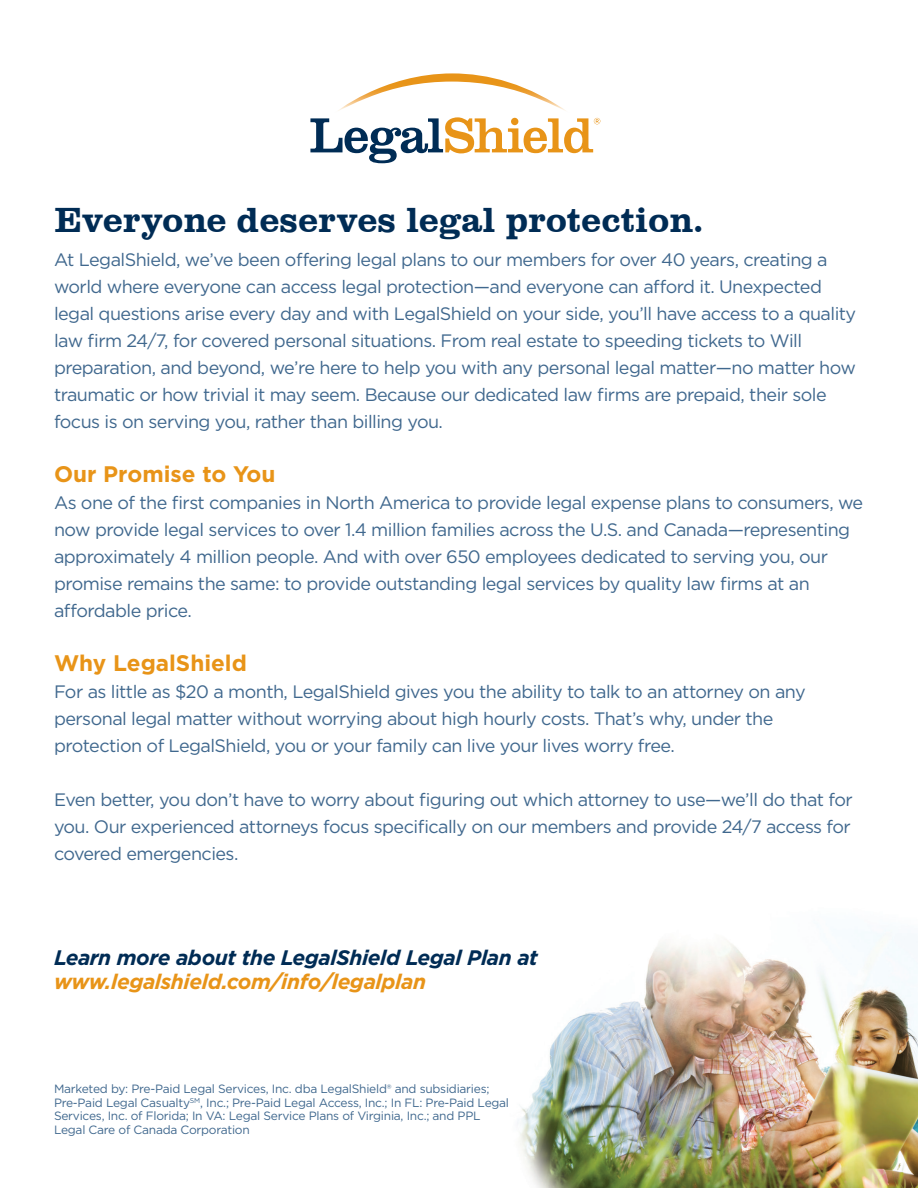
<style>
.page{position:relative;width:918px;height:1188px;background:#fff}
.page>*{position:absolute;margin:0;border:0;box-sizing:border-box;transform-origin:0 0}
.t1{font:35.85px "Clarendon";color:#002c55}
.t2{font:700 22.5px "Gotham";color:#e89418}
.t3{font:italic 700 21px "Gotham";letter-spacing:-.02em;color:#002c55}
.t4{font:italic 700 21px "Gotham";letter-spacing:-.02em;color:#e89418}
.t5{font:18px/27px "Gotham";letter-spacing:-.03em;color:#40688e}
.t6{font:12px/13.5px "Gotham";letter-spacing:-.02em;color:#40688e}
</style>
<div class="page">
<img style="left:517px;top:929px;width:401px;height:259px">
<img style="left:338px;top:73px;width:228px;height:38px">
<svg style="left:310px;top:117px;width:290px;height:46px"></svg>
<p class="t1" style="left:54px;top:200px;width:651px">Everyone deserves legal protection.</p>
<p class="t5" style="left:54px;top:246px;width:804px">At LegalShield, we’ve been offering legal plans to our members for over 40 years, creating a world where everyone can access legal protection—and everyone can afford it. Unexpected legal questions arise every day and with LegalShield on your side, you’ll have access to a quality law firm 24/7, for covered personal situations. From real estate to speeding tickets to Will preparation, and beyond, we’re here to help you with any personal legal matter—no matter how traumatic or how trivial it may seem. Because our dedicated law firms are prepaid, their sole focus is on serving you, rather than billing you.</p>
<p class="t2" style="left:54px;top:461px;width:223px">Our Promise to You</p>
<p class="t5" style="left:54px;top:489px;width:811px">As one of the first companies in North America to provide legal expense plans to consumers, we now provide legal services to over 1.4 million families across the U.S. and Canada—representing approximately 4 million people. And with over 650 employees dedicated to serving you, our promise remains the same: to provide outstanding legal services by quality law firms at an affordable price.</p>
<p class="t2" style="left:54px;top:650px;width:194px">Why LegalShield</p>
<p class="t5" style="left:54px;top:678px;width:753px">For as little as $20 a month, LegalShield gives you the ability to talk to an attorney on any personal legal matter without worrying about high hourly costs. That’s why, under the protection of LegalShield, you or your family can live your lives worry free.</p>
<p class="t5" style="left:54px;top:786px;width:800px;text-align:justify">Even better, you don’t have to worry about figuring out which attorney to use—we’ll do that for you. Our experienced attorneys focus specifically on our members and provide 24/7 access for covered emergencies.</p>
<p class="t3" style="left:54px;top:944px;width:485px">Learn more about the LegalShield Legal Plan at</p>
<p class="t4" style="left:54px;top:968px;width:374px">www.legalshield.com/info/legalplan</p>
<p class="t6" style="left:54px;top:1082px;width:457px">Marketed by: Pre-Paid Legal Services, Inc. dba LegalShield® and subsidiaries; Pre-Paid Legal Casualty<sup>SM</sup>, Inc.; Pre-Paid Legal Access, Inc.; In FL: Pre-Paid Legal Services, Inc. of Florida; In VA: Legal Service Plans of Virginia, Inc.; and PPL Legal Care of Canada Corporation</p>
</div>
